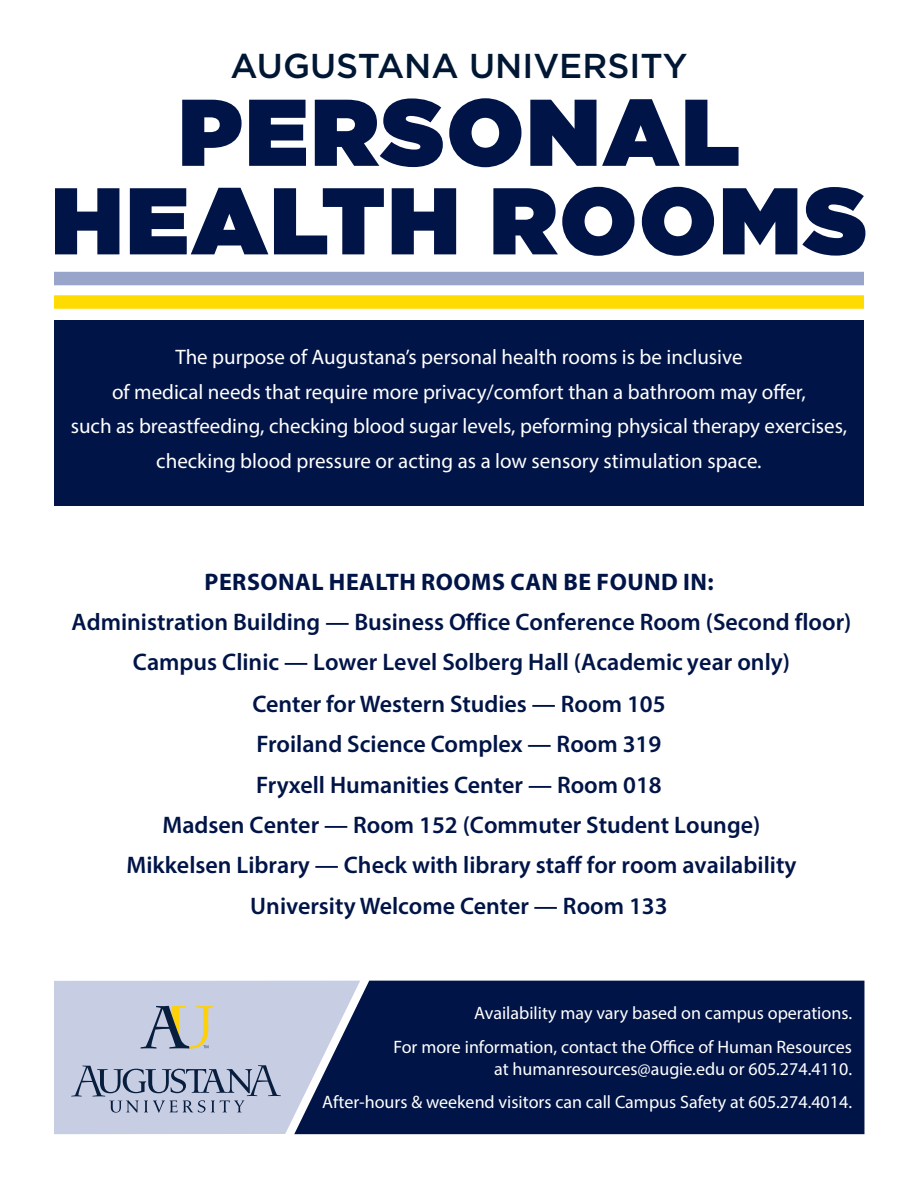
<style>
.page{position:relative;width:918px;height:1188px;background:#fff}
.page>*{position:absolute;margin:0;border:0;box-sizing:border-box;transform-origin:0 0}
.t1{font:900 94.5px/88.5px "Gotham";letter-spacing:.03em;color:#001447;text-align:center}
.t2{font:500 34.5px "Gotham";color:#001734}
.t3{font:600 24px/40.5px "Myriad Pro";color:#001447;text-align:center}
.t4{font:700 24px "Myriad Pro";letter-spacing:.02em;color:#001447}
.t5{font:21px/34.5px "Myriad Pro";color:#fff;text-align:center}
.t6{font:18px/33.6px "Myriad Pro";color:#fff;text-align:right}
</style>
<div class="page">
<div style="left:360px;top:981px;width:504px;height:153px;background:#001447"></div>
<div style="left:54px;top:295px;width:810px;height:14px;background:#ffdc01"></div>
<div style="left:54px;top:272px;width:810px;height:13px;background:#99a4ca"></div>
<div style="left:54px;top:320px;width:810px;height:185px;background:#001447"></div>
<svg style="left:54px;top:981px;width:306px;height:153px;background:#b0b7d0"></svg>
<svg style="left:71px;top:1065px;width:210px;height:48px;background:#a4adc5"></svg>
<svg style="left:141px;top:1006px;width:72px;height:43px;background:#adb0ac"></svg>
<h2 class="t2" style="left:231px;top:44px;width:458px">AUGUSTANA UNIVERSITY</h2>
<h1 class="t1" style="left:51px;top:87px;width:817px">PERSONAL<br>HEALTH ROOMS</h1>
<p class="t5" style="left:71px;top:340px;width:778px">The purpose of Augustana’s personal health rooms is be inclusive<br>of medical needs that require more privacy/comfort than a bathroom may offer,<br>such as breastfeeding, checking blood sugar levels, peforming physical therapy exercises, checking blood pressure or acting as a low sensory stimulation space.</p>
<p class="t4" style="left:205px;top:567px;width:511px">PERSONAL HEALTH ROOMS CAN BE FOUND IN:</p>
<p class="t3" style="left:72px;top:601px;width:781px">Administration Building — Business Office Conference Room (Second floor)<br>Campus Clinic — Lower Level Solberg Hall (Academic y ear only)<br>Center for Western Studies — Room 105<br>Froiland Science Complex — Room 319<br>Fryxell Humanities Center — Room 018<br>Madsen Center — Room 152 (Commuter Student Lounge)<br>Mikkelsen Library — Check with library staff for room availability</p>
<p class="t3" style="left:250px;top:885px;width:419px">University Welcome Center — Room 133</p>
<p class="t6" style="left:394px;top:996px;width:460px">Availability may vary based on campus operations.<br>For more information, contact the Office of Human Resources</p>
<p class="t6" style="left:322px;top:1051px;width:531px">at humanresources@augie.edu or 605.274.4110.<br>After-hours &amp; weekend visitors can call Campus Safety at 605.274.4014.</p>
</div>
